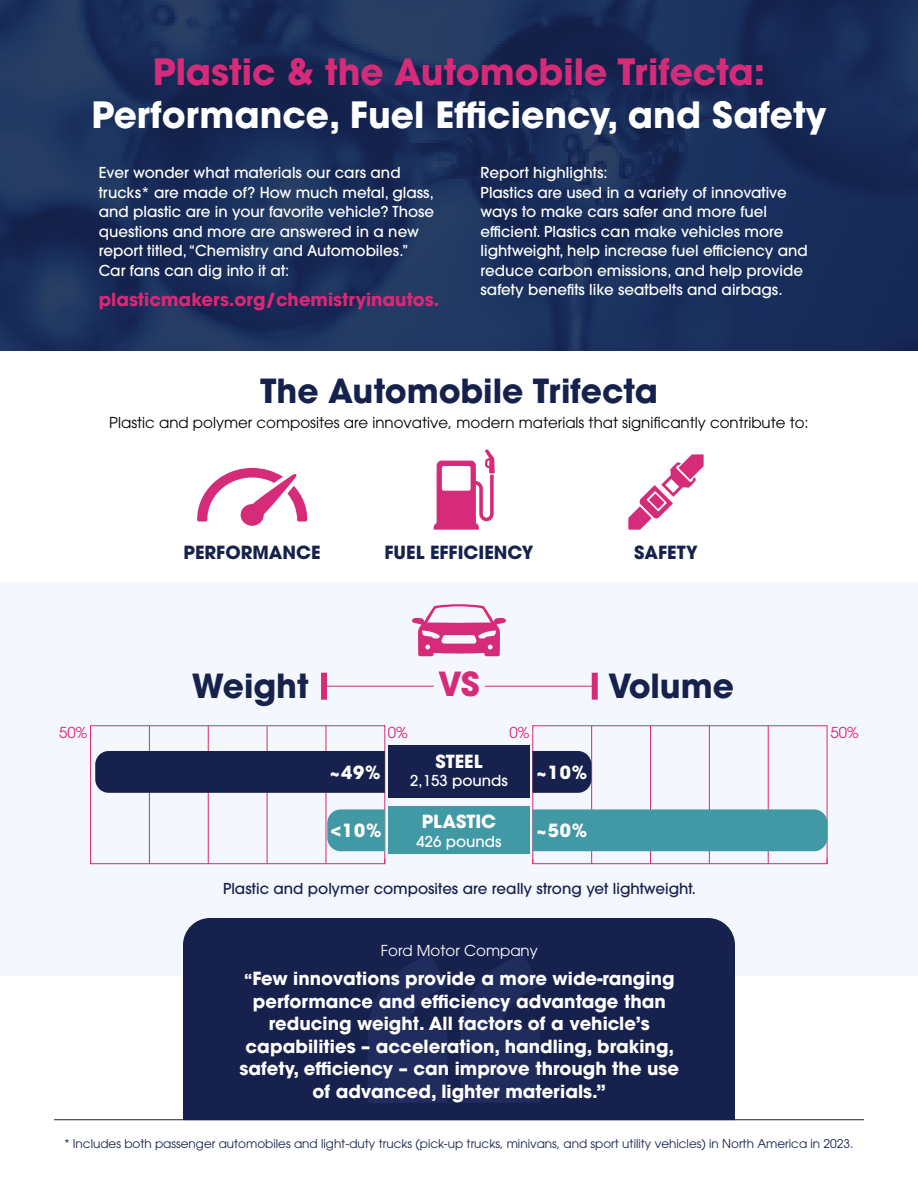
<style>
.page{position:relative;width:918px;height:1188px;background:#fff}
.page>*{position:absolute;margin:0;border:0;box-sizing:border-box;transform-origin:0 0}
.t1{font:900 375px "Arial";color:#212c5e}
.t2{font:700 36px/43.2px "ITC Avant Garde Pro";color:#fff;text-align:center}
.t3{font:700 33px "ITC Avant Garde Pro";color:#16224c}
.t4{font:700 33px "ITC Avant Garde Pro";color:#d62b78}
.t5{font:700 18px/22.5px "ITC Avant Garde Pro";color:#fff;text-align:center}
.t6{font:700 18px "ITC Avant Garde Pro";color:#da2877}
.t7{font:700 18px "ITC Avant Garde Pro";color:#16224c}
.t8{font:500 15px/19.5px "ITC Avant Garde Pro";color:#fff}
.t9{font:15px "ITC Avant Garde Pro";color:#000}
.t10{font:500 15px "ITC Avant Garde Pro";color:#17214d}
.t11{font:15px "ITC Avant Garde Pro";color:#fff}
.t12{font:15px "ITC Avant Garde Pro";color:#d62b78}
.t13{font:12px "ITC Avant Garde Pro";color:#17214d}
.s1{color:#d62b78}
.s2{font-size:15px}
</style>
<div class="page">
<svg style="left:0;top:0;width:918px;height:351px;background:#1a2e59"></svg>
<div style="left:0;top:582px;width:918px;height:393px;background:#f5f7ff"></div>
<div style="left:183px;top:918px;width:552px;height:201px;background:#17214d"></div>
<hr style="left:54px;top:1119px;width:810px;height:1px;background:#17214d">
<svg style="left:412px;top:604px;width:94px;height:52px"></svg>
<svg style="left:197px;top:468px;width:110px;height:58px"></svg>
<svg style="left:434px;top:449px;width:61px;height:81px"></svg>
<svg style="left:628px;top:454px;width:76px;height:76px"></svg>
<hr style="left:326px;top:725px;width:1px;height:139px;background:#d62b78">
<hr style="left:267px;top:726px;width:1px;height:138px;background:#d62b78">
<hr style="left:208px;top:725px;width:1px;height:139px;background:#d62b78">
<hr style="left:149px;top:725px;width:1px;height:139px;background:#d62b78">
<div style="left:90px;top:725px;width:296px;height:139px;border:1px solid #d62b78"></div>
<hr style="left:768px;top:725px;width:1px;height:139px;background:#d62b78">
<hr style="left:709px;top:725px;width:1px;height:139px;background:#d62b78">
<hr style="left:650px;top:725px;width:1px;height:139px;background:#d62b78">
<hr style="left:591px;top:725px;width:1px;height:139px;background:#d62b78">
<div style="left:532px;top:725px;width:295px;height:139px;border:1px solid #d62b78"></div>
<hr style="left:324px;top:686px;width:110px;height:1px;background:#d62b78">
<div style="left:321px;top:673px;width:6px;height:27px;background:#d62b78"></div>
<hr style="left:485px;top:686px;width:110px;height:1px;background:#d62b78">
<div style="left:592px;top:673px;width:6px;height:27px;background:#d62b78"></div>
<div style="left:388px;top:746px;width:142px;height:52px;background:#17214d"></div>
<div style="left:95px;top:751px;width:290px;height:42px;background:#17214d"></div>
<svg style="left:532px;top:751px;width:59px;height:42px;background:#1f2853"></svg>
<div style="left:388px;top:807px;width:142px;height:47px;background:#4299a6"></div>
<svg style="left:327px;top:809px;width:58px;height:42px;background:#4a9da9"></svg>
<div style="left:532px;top:809px;width:295px;height:42px;background:#4299a6"></div>
<p class="t2" style="left:92px;top:50px;width:736px"><span class="s1">Plastic &amp; the Automobile Trifecta:<br></span>Performance, Fuel Efficiency, and Safety</p>
<p class="t8" style="left:99px;top:163px;width:337px">Ever wonder what materials our cars and trucks* are made of? How much metal, glass, and plastic are in your favorite vehicle? Those questions and more are answered in a new report titled, “Chemistry and Automobiles.” Car fans can dig into it at:</p>
<p class="t6" style="left:99px;top:288px;width:342px">plasticmakers.org/chemistryinautos.</p>
<p class="t8" style="left:481px;top:163px;width:329px">Report highlights:<br>Plastics are used in a variety of innovative ways to make cars safer and more fuel efficient. Plastics can make vehicles more lightweight, help increase fuel efficiency and reduce carbon emissions, and help provide safety benefits like seatbelts and airbags.</p>
<p class="t3" style="left:260px;top:369px;width:399px">The Automobile Trifecta</p>
<p class="t9" style="left:109px;top:413px;width:701px">Plastic and polymer composites are innovative, modern materials that significantly contribute to:</p>
<p class="t7" style="left:184px;top:541px;width:139px">PERFORMANCE</p>
<p class="t7" style="left:385px;top:541px;width:150px">FUEL EFFICIENCY</p>
<p class="t7" style="left:634px;top:541px;width:65px">SAFETY</p>
<p class="t3" style="left:192px;top:664px;width:118px">Weight</p>
<p class="t4" style="left:438px;top:662px;width:43px">VS</p>
<p class="t3" style="left:608px;top:664px;width:127px">Volume</p>
<p class="t12" style="left:388px;top:723px;width:21px">0%</p>
<p class="t12" style="left:510px;top:723px;width:21px">0%</p>
<p class="t5" style="left:435px;top:749px;width:49px">STEEL</p>
<p class="t8" style="left:410px;top:771px;width:99px">2,153 pounds</p>
<p class="t12" style="left:59px;top:723px;width:30px">50%</p>
<p class="t12" style="left:831px;top:723px;width:30px">50%</p>
<p class="t5" style="left:329px;top:761px;width:53px">~49%</p>
<p class="t5" style="left:536px;top:761px;width:53px">~10%</p>
<p class="t5" style="left:422px;top:810px;width:76px">PLASTIC</p>
<p class="t8" style="left:416px;top:831px;width:87px">426 pounds</p>
<p class="t5" style="left:330px;top:819px;width:53px">&lt;10%</p>
<p class="t5" style="left:536px;top:819px;width:53px">~50%</p>
<p class="t10" style="left:223px;top:879px;width:475px">Plastic and polymer composites are really strong yet lightweight.</p>
<p class="t11" style="left:381px;top:941px;width:158px">Ford Motor Company</p>
<p class="t5" style="left:240px;top:967px;width:441px"><span class="s2">“</span>Few innovations provide a more wide-ranging performance and efficiency advantage than reducing weight. All factors of a vehicle’s capabilities – acceleration, handling, braking, safety, efficiency – can improve through the use of advanced, lighter materials.”</p>
<p class="t1" style="left:358px;top:820px;width:189px">“</p>
<p class="t13" style="left:64px;top:1136px;width:791px">* Includes both passenger automobiles and light-duty trucks (pick-up trucks, minivans, and sport utility vehicles) in North America in 2023.</p>
</div>
